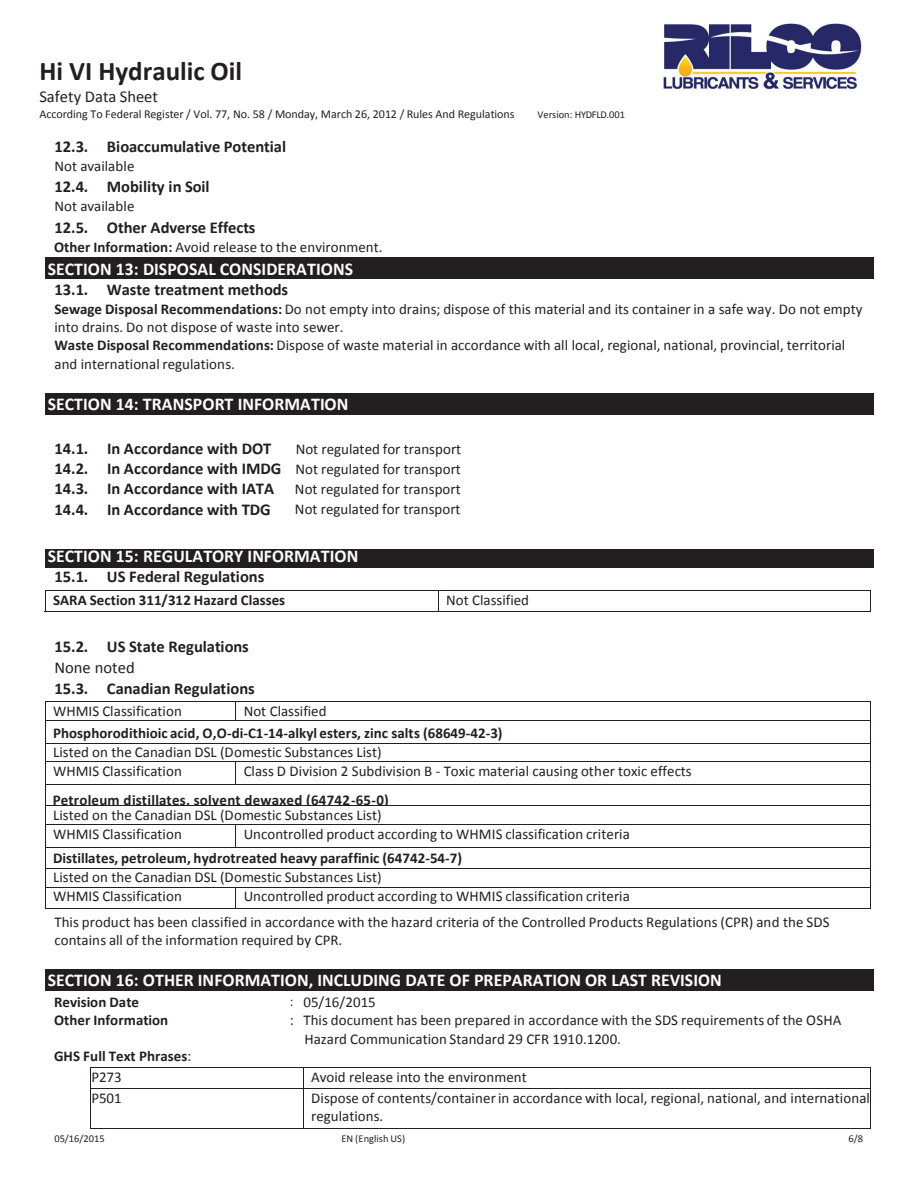
<style>
.page{position:relative;width:918px;height:1188px;background:#fff}
.page>*{position:absolute;margin:0;border:0;box-sizing:border-box;transform-origin:0 0}
.t1{font:700 27px "Calibri";color:#231f20}
.t2{font:700 18px "Calibri";letter-spacing:.005em;color:#fff}
.t3{font:700 16.5px/20.4px "Calibri";color:#231f20}
.t4{font:16.5px "Calibri";color:#231f20}
.t5{font:15px/18.3px "Calibri";color:#231f20}
.t6{font:700 15px/20.4px "Calibri";letter-spacing:.005em;color:#231f20}
.t7{font:12px "Calibri";letter-spacing:-.005em;color:#231f20}
.t8{font:10.5px "Calibri";letter-spacing:-.005em;color:#231f20}
.s1{font-weight:700}
.s2{font-weight:400;font-size:15px}
.s3{font-size:13.5px}
.s4{font-weight:400}
</style>
<div class="page">
<div style="left:45px;top:258px;width:829px;height:21px;background:#231f20"></div>
<div style="left:45px;top:393px;width:829px;height:22px;background:#231f20"></div>
<div style="left:45px;top:549px;width:829px;height:18px;background:#231f20"></div>
<hr style="left:45px;top:590px;width:393px;height:1px;background:#231f20">
<hr style="left:438px;top:590px;width:432px;height:1px;background:#231f20">
<svg style="left:45px;top:591px;width:1px;height:20px"></svg>
<hr style="left:45px;top:611px;width:393px;height:1px;background:#231f20">
<svg style="left:438px;top:591px;width:1px;height:21px"></svg>
<hr style="left:439px;top:611px;width:431px;height:1px;background:#231f20">
<svg style="left:870px;top:590px;width:1px;height:22px"></svg>
<hr style="left:45px;top:702px;width:190px;height:1px;background:#231f20">
<hr style="left:236px;top:702px;width:634px;height:1px;background:#231f20">
<hr style="left:45px;top:721px;width:190px;height:1px;background:#231f20">
<svg style="left:235px;top:702px;width:1px;height:19px"></svg>
<hr style="left:236px;top:721px;width:634px;height:1px;background:#231f20">
<hr style="left:45px;top:743px;width:825px;height:1px;background:#231f20">
<hr style="left:45px;top:762px;width:190px;height:1px;background:#231f20">
<hr style="left:236px;top:762px;width:634px;height:1px;background:#231f20">
<hr style="left:45px;top:784px;width:190px;height:1px;background:#231f20">
<svg style="left:235px;top:762px;width:1px;height:23px"></svg>
<hr style="left:236px;top:784px;width:634px;height:1px;background:#231f20">
<hr style="left:45px;top:805px;width:825px;height:1px;background:#231f20">
<hr style="left:45px;top:824px;width:190px;height:1px;background:#231f20">
<hr style="left:236px;top:824px;width:634px;height:1px;background:#231f20">
<hr style="left:45px;top:847px;width:190px;height:1px;background:#231f20">
<svg style="left:235px;top:824px;width:1px;height:24px"></svg>
<hr style="left:236px;top:847px;width:634px;height:1px;background:#231f20">
<hr style="left:45px;top:868px;width:825px;height:1px;background:#231f20">
<hr style="left:45px;top:887px;width:190px;height:1px;background:#231f20">
<hr style="left:236px;top:887px;width:634px;height:1px;background:#231f20">
<svg style="left:45px;top:703px;width:1px;height:205px"></svg>
<hr style="left:45px;top:908px;width:190px;height:1px;background:#231f20">
<svg style="left:235px;top:887px;width:1px;height:22px"></svg>
<hr style="left:236px;top:908px;width:634px;height:1px;background:#231f20">
<svg style="left:870px;top:702px;width:1px;height:207px"></svg>
<div style="left:45px;top:969px;width:829px;height:22px;background:#231f20"></div>
<hr style="left:91px;top:1067px;width:212px;height:1px;background:#231f20">
<hr style="left:303px;top:1067px;width:567px;height:1px;background:#231f20">
<svg style="left:90px;top:1067px;width:1px;height:22px"></svg>
<hr style="left:91px;top:1088px;width:212px;height:1px;background:#231f20">
<svg style="left:303px;top:1068px;width:1px;height:20px"></svg>
<hr style="left:303px;top:1088px;width:567px;height:1px;background:#231f20">
<svg style="left:870px;top:1067px;width:1px;height:22px"></svg>
<hr style="left:90px;top:1089px;width:1px;height:40px;background:#231f20">
<hr style="left:91px;top:1129px;width:212px;height:1px;background:#231f20">
<hr style="left:303px;top:1089px;width:1px;height:40px;background:#231f20">
<hr style="left:303px;top:1129px;width:567px;height:1px;background:#231f20">
<hr style="left:870px;top:1089px;width:1px;height:40px;background:#231f20">
<img style="left:663px;top:23px;width:199px;height:68px">
<h1 class="t1" style="left:39px;top:52px;width:204px">Hi VI Hydraulic Oil</h1>
<p class="t4" style="left:39px;top:85px;width:120px">Safety Data Sheet</p>
<p class="t7" style="left:39px;top:106px;width:477px">According To Federal Register / Vol. 77, No. 58 / Monday, March 26, 2012 / Rules And Regulations</p>
<p class="t8" style="left:538px;top:108px;width:89px">Version: HYDFLD.001</p>
<p class="t3" style="left:54px;top:136px;width:233px">12.3. Bioaccumulative Potential</p>
<p class="t5" style="left:54px;top:157px;width:82px">Not available</p>
<p class="t3" style="left:54px;top:176px;width:157px">12.4. Mobility in Soil</p>
<p class="t5" style="left:54px;top:197px;width:82px">Not available</p>
<p class="t3" style="left:54px;top:216px;width:203px">12.5. Other Adverse Effects</p>
<p class="t5" style="left:54px;top:237px;width:330px"><span class="s1">Other Information:</span> Avoid release to the environment.</p>
<p class="t2" style="left:48px;top:256px;width:307px">SECTION 13: DISPOSAL CONSIDERATIONS</p>
<p class="t3" style="left:54px;top:278px;width:235px">13.1. Waste treatment methods</p>
<p class="t5" style="left:54px;top:299px;width:810px"><span class="s1">Sewage Disposal Recommendations:</span> Do not empty into drains; dispose of this material and its container in a safe way. Do not empty into drains. Do not dispose of waste into sewer.<br><span class="s1">Waste Disposal Recommendations:</span> Dispose of waste material in accordance with all local, regional, national, provincial, territorial and international regulations.</p>
<p class="t2" style="left:48px;top:391px;width:302px">SECTION 14: TRANSPORT INFORMATION</p>
<p class="t3" style="left:54px;top:437px;width:218px">14.1. In Accordance with DOT</p>
<p class="t5" style="left:296px;top:439px;width:167px">Not regulated for transport</p>
<p class="t3" style="left:54px;top:458px;width:408px">14.2. In Accordance with IMDG <span class="s2">Not regulated for transport<br></span>14.3. In Accordance with IATA</p>
<p class="t5" style="left:295px;top:480px;width:167px">Not regulated for transport</p>
<p class="t3" style="left:54px;top:498px;width:218px">14.4. In Accordance with TDG</p>
<p class="t5" style="left:295px;top:500px;width:167px">Not regulated for transport</p>
<p class="t2" style="left:48px;top:543px;width:312px">SECTION 15: REGULATORY INFORMATION</p>
<p class="t3" style="left:54px;top:566px;width:211px">15.1. US Federal Regulations</p>
<p class="t6" style="left:53px;top:589px;width:234px">SARA Section 311/312 Hazard Classes</p>
<p class="t5" style="left:446px;top:590px;width:84px">Not Classified</p>
<p class="t3" style="left:54px;top:636px;width:196px">15.2. US State Regulations</p>
<p class="t4" style="left:54px;top:656px;width:82px">None noted</p>
<p class="t3" style="left:54px;top:677px;width:202px">15.3. Canadian Regulations</p>
<p class="t5" style="left:53px;top:701px;width:130px">WHMIS Classification</p>
<p class="t5" style="left:244px;top:701px;width:84px">Not Classified</p>
<p class="t6" style="left:53px;top:722px;width:451px">Phosphorodithioic acid, O,O-di-C1-14-alkyl esters, zinc salts (68649-42-3)</p>
<p class="t5" style="left:53px;top:742px;width:330px;line-height:19px">Listed on the Canadian DSL (Domestic Substances List)<br>WHMIS Classification</p>
<p class="t5" style="left:244px;top:762px;width:450px">Class D Division 2 Subdivision B - Toxic material causing other toxic effects</p>
<p class="t6" style="left:53px;top:789px;width:338px">Petroleum distillates, solvent dewaxed (64742-65-0)</p>
<p class="t5" style="left:53px;top:805px;width:330px;line-height:18.9px">Listed on the Canadian DSL (Domestic Substances List)<br>WHMIS Classification</p>
<p class="t5" style="left:244px;top:824px;width:388px">Uncontrolled product according to WHMIS classification criteria</p>
<p class="t6" style="left:53px;top:847px;width:410px">Distillates, petroleum, hydrotreated heavy paraffinic (64742-54-7)</p>
<p class="t5" style="left:53px;top:868px;width:330px;line-height:18.9px">Listed on the Canadian DSL (Domestic Substances List)<br>WHMIS Classification</p>
<p class="t5" style="left:54px;top:883px;width:777px;line-height:25.2px;text-indent:189px">Uncontrolled product according to WHMIS classification criteria<br>This product has been classified in accordance with the hazard criteria of the Controlled Products Regulations (CPR) and the SDS</p>
<p class="t5" style="left:54px;top:930px;width:289px">contains all of the information required by CPR.</p>
<p class="t2" style="left:48px;top:967px;width:676px">SECTION 16: OTHER INFORMATION, INCLUDING DATE OF PREPARATION OR LAST REVISION</p>
<p class="t6" style="left:54px;top:991px;width:86px">Revision Date</p>
<p class="t5" style="left:290px;top:992px;width:87px"><span class="s3">:</span> 05/16/2015</p>
<p class="t6" style="left:54px;top:1009px;width:116px">Other Information</p>
<p class="t5" style="left:304px;top:1011px;width:539px;text-indent:-14px">: This document has been prepared in accordance with the SDS requirements of the OSHA<br>Hazard Communication Standard 29 CFR 1910.1200.</p>
<p class="t6" style="left:91px;top:1046px;width:102px;text-indent:-37px">GHS Full Text Phrases<span class="s4">:<br>P273</span></p>
<p class="t5" style="left:311px;top:1068px;width:217px">Avoid release into the environment</p>
<p class="t5" style="left:91px;top:1089px;width:32px">P501</p>
<p class="t5" style="left:311px;top:1089px;width:560px">Dispose of contents/containerin accordance with local, regional, national, and international regulations.</p>
<p class="t8" style="left:54px;top:1131px;width:52px">05/16/2015</p>
<p class="t8" style="left:341px;top:1131px;width:65px">EN (English US)</p>
<p class="t8" style="left:849px;top:1131px;width:16px">6/8</p>
</div>
